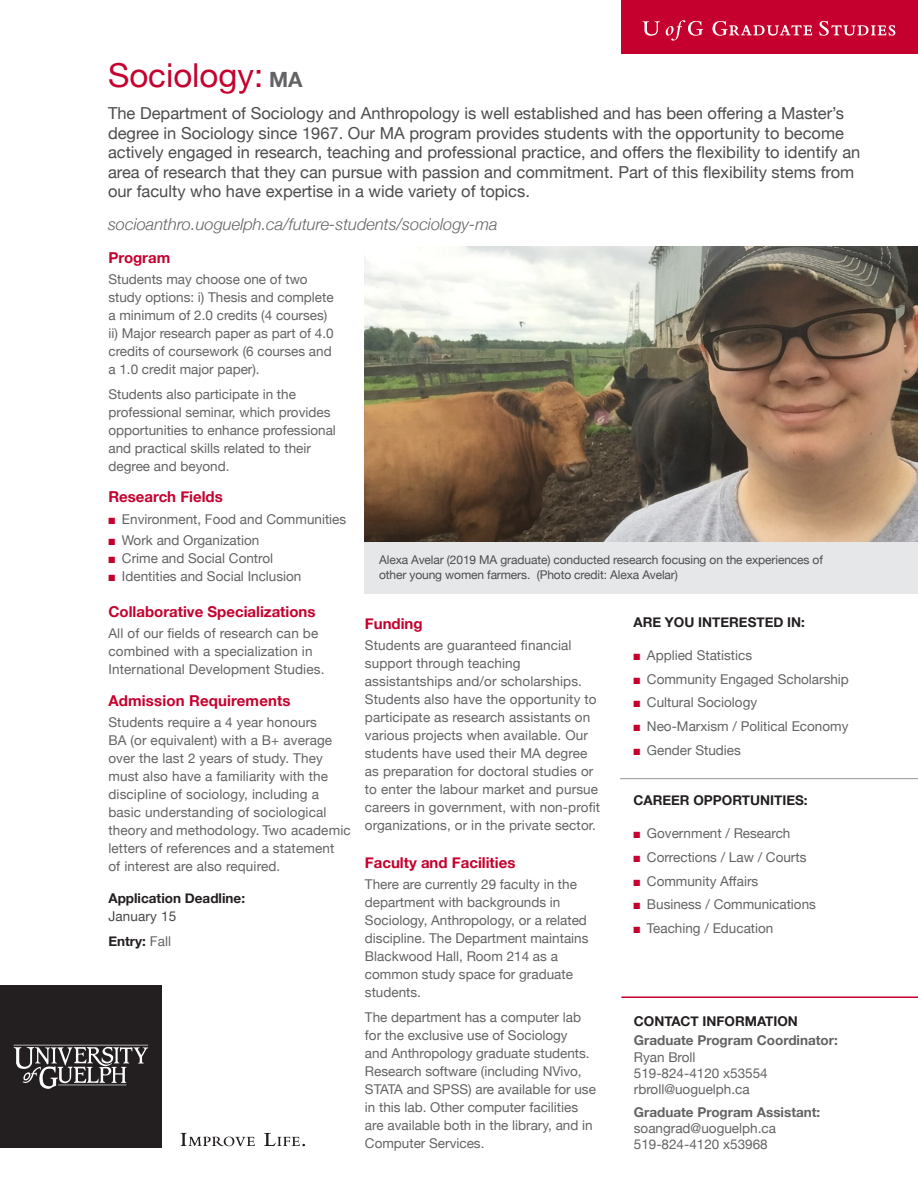
<style>
.page{position:relative;width:918px;height:1188px;background:#fff}
.page>*{position:absolute;margin:0;border:0;box-sizing:border-box;transform-origin:0 0}
.t1{font:33px "Helvetica Neue";color:#c5002e}
.Introduction__9pt_after{font:16.5px/19.5px "Helvetica Neue";color:#4b4c4d}
.Introduction__9pt_after-2{font:italic 300 16.5px "Helvetica Neue";color:#636366}
.Subhead_1__6pt_after__fine-tune_manually{font:700 15px "Helvetica Neue";color:#c5002e}
.t2{font:13.5px/18px "Helvetica Neue";color:#636366}
.Subhead_1__6pt_after__fine-tune_manually-2{font:700 13.5px "Helvetica Neue";color:#231f20}
.t3{font:700 13.5px "Helvetica Neue";color:#636366}
.t4{font:13.5px "Helvetica Neue";letter-spacing:.01em;color:#464748}
.t5{font:12px/15px "Helvetica Neue";letter-spacing:-.01em;color:#4b4c4d}
.s1{font-weight:700;font-size:21px;color:#636366}
.s2{color:#c5002e}
.s3{font-weight:400;color:#636366}
</style>
<div class="page">
<div style="left:0;top:985px;width:162px;height:163px;background:#231f20"></div>
<svg style="left:13px;top:1045px;width:135px;height:44px"></svg>
<svg style="left:181px;top:1133px;width:74px;height:13px"></svg>
<svg style="left:264px;top:1133px;width:41px;height:13px"></svg>
<div style="left:621px;top:0;width:297px;height:54px;background:#c5002e"></div>
<svg style="left:643px;top:20px;width:252px;height:21px"></svg>
<hr style="left:620px;top:778px;width:298px;height:1px;background:#939598">
<hr style="left:621px;top:996px;width:297px;height:2px;background:#c5002e">
<img style="left:365px;top:247px;width:553px;height:296px">
<div style="left:365px;top:543px;width:553px;height:51px;background:#e6e7e9"></div>
<p class="t1" style="left:108px;top:51px;width:196px">Sociology: <span class="s1">MA</span></p>
<p class="Introduction__9pt_after" style="left:108px;top:105px;width:754px">The Department of Sociology and Anthropology is well established and has been offering a Master’s degree in Sociology since 1967. Our MA program provides students with the opportunity to become actively engaged in research, teaching and professional practice, and offers the flexibility to identify an area of research that they can pursue with passion and commitment. Part of this flexibility stems from our faculty who have expertise in a wide variety of topics.</p>
<p class="Introduction__9pt_after-2" style="left:108px;top:211px;width:391px">socioanthro.uoguelph.ca/future-students/sociology-ma</p>
<h2 class="Subhead_1__6pt_after__fine-tune_manually" style="left:108px;top:246px;width:63px">Program</h2>
<p class="t2" style="left:108px;top:271px;width:227px">Students may choose one of two study options: i) Thesis and complete a minimum of 2.0 credits (4 courses)</p>
<p class="t2" style="left:108px;top:325px;width:227px">ii) Major research paper as part of 4.0 credits of coursework (6 courses and a 1.0 credit major paper).</p>
<p class="t2" style="left:108px;top:386px;width:229px">Students also participate in the professional seminar, which provides opportunities to enhance professional and practical skills related to their degree and beyond.</p>
<h2 class="Subhead_1__6pt_after__fine-tune_manually" style="left:108px;top:485px;width:116px">Research Fields</h2>
<p class="t2" style="left:108px;top:511px;width:239px"><span class="s2">■</span> Environment, Food and Communities</p>
<p class="t2" style="left:108px;top:532px;width:152px"><span class="s2">■</span> Work and Organization</p>
<p class="t2" style="left:108px;top:550px;width:166px"><span class="s2">■</span> Crime and Social Control</p>
<p class="t2" style="left:108px;top:568px;width:195px"><span class="s2">■</span> Identities and Social Inclusion</p>
<p class="Subhead_1__6pt_after__fine-tune_manually" style="left:108px;top:600px;width:209px">Collaborative Specializations</p>
<p class="t2" style="left:108px;top:625px;width:218px">All of our fields of research can be combined with a specialization in<br>International Development Studies.</p>
<p class="Subhead_1__6pt_after__fine-tune_manually" style="left:108px;top:688px;width:184px">Admission Requirements</p>
<p class="t2" style="left:108px;top:714px;width:244px">Students require a 4 year honours<br>BA (or equivalent) with a B+ average over the last 2 years of study. They must also have a familiarity with the discipline of sociology, including a basic understanding of sociological theory and methodology. Two academic letters of references and a statement<br>of interest are also required.</p>
<p class="t5" style="left:379px;top:552px;width:445px">Alexa Avelar (2019 MA graduate) conducted research focusing on the experiences of other young women farmers. (Photo credit: Alexa Avelar)</p>
<h2 class="Subhead_1__6pt_after__fine-tune_manually-2" style="left:633px;top:612px;width:173px">ARE YOU INTERESTED IN:</h2>
<p class="t2" style="left:633px;top:647px;width:120px"><span class="s2">■</span> Applied Statistics</p>
<p class="t2" style="left:633px;top:671px;width:217px"><span class="s2">■</span> Community Engaged Scholarship</p>
<p class="t2" style="left:633px;top:694px;width:125px"><span class="s2">■</span> Cultural Sociology</p>
<p class="t2" style="left:633px;top:718px;width:217px"><span class="s2">■</span> Neo-Marxism / Political Economy</p>
<p class="t2" style="left:633px;top:742px;width:109px"><span class="s2">■</span> Gender Studies</p>
<p class="Subhead_1__6pt_after__fine-tune_manually" style="left:365px;top:611px;width:59px">Funding</p>
<p class="t2" style="left:365px;top:637px;width:237px">Students are guaranteed financial support through teaching assistantships and/or scholarships.<br>Students also have the opportunity to participate as research assistants on various projects when available. Our students have used their MA degree as preparation for doctoral studies or to enter the labour market and pursue careers in government, with non-profit organizations, or in the private sector.</p>
<p class="Subhead_1__6pt_after__fine-tune_manually" style="left:365px;top:851px;width:152px">Faculty and Facilities</p>
<p class="t2" style="left:365px;top:876px;width:225px">There are currently 29 faculty in the department with backgrounds in<br>Sociology, Anthropology, or a related discipline. The Department maintains<br>Blackwood Hall, Room 214 as a common study space for graduate students.</p>
<p class="t2" style="left:365px;top:1009px;width:233px">The department has a computer lab for the exclusive use of Sociology<br>and Anthropology graduate students.<br>Research software (including NVivo, STATA and SPSS) are available for use in this lab. Other computer facilities are available both in the library, and in Computer Services.</p>
<h2 class="Subhead_1__6pt_after__fine-tune_manually-2" style="left:633px;top:790px;width:176px">CAREER OPPORTUNITIES:</h2>
<p class="t2" style="left:633px;top:825px;width:159px"><span class="s2">■</span> Government / Research</p>
<p class="t2" style="left:633px;top:849px;width:174px"><span class="s2">■</span> Corrections / Law / Courts</p>
<p class="t2" style="left:633px;top:873px;width:126px"><span class="s2">■</span> Community Affairs</p>
<p class="t2" style="left:633px;top:896px;width:184px"><span class="s2">■</span> Business / Communications</p>
<p class="t2" style="left:633px;top:920px;width:142px"><span class="s2">■</span> Teaching / Education</p>
<p class="Subhead_1__6pt_after__fine-tune_manually-2" style="left:108px;top:888px;width:138px">Application Deadline:</p>
<p class="t4" style="left:108px;top:907px;width:69px">January 15</p>
<p class="Subhead_1__6pt_after__fine-tune_manually-2" style="left:108px;top:930px;width:64px">Entry: <span class="s3">Fall</span></p>
<p class="Subhead_1__6pt_after__fine-tune_manually-2" style="left:634px;top:1011px;width:165px">CONTACT INFORMATION</p>
<p class="t3" style="left:634px;top:1030px;width:205px">Graduate Program Coordinator:</p>
<p class="t2" style="left:634px;top:1049px;width:63px">Ryan Broll</p>
<p class="t2" style="left:634px;top:1065px;width:135px">519-824-4120 x53554</p>
<p class="t2" style="left:634px;top:1081px;width:117px">rbroll@uoguelph.ca</p>
<p class="t3" style="left:634px;top:1102px;width:188px">Graduate Program Assistant:</p>
<p class="t2" style="left:634px;top:1120px;width:144px">soangrad@uoguelph.ca</p>
<p class="t2" style="left:634px;top:1136px;width:135px">519-824-4120 x53968</p>
</div>
